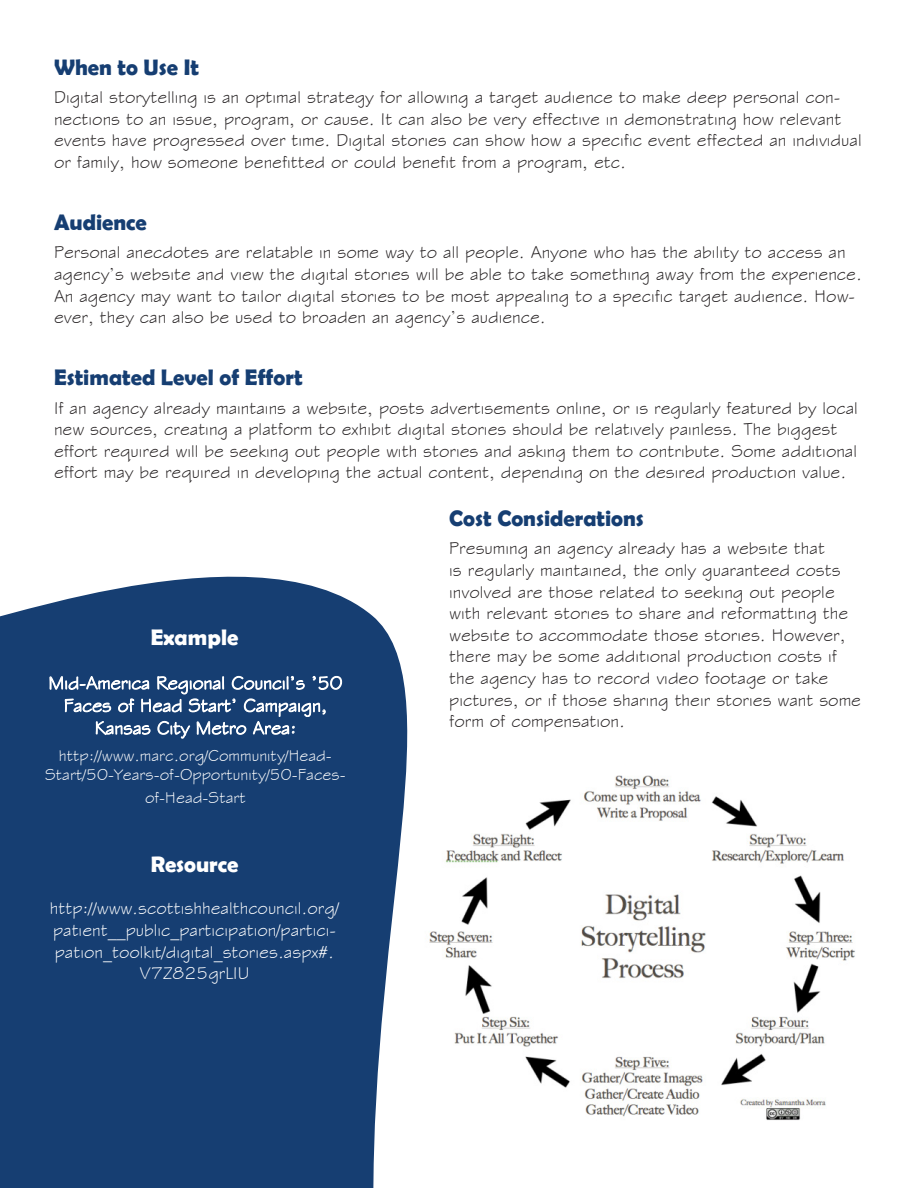
<style>
.page{position:relative;width:918px;height:1188px;background:#fff}
.page>*{position:absolute;margin:0;border:0;box-sizing:border-box;transform-origin:0 0}
.t1{font:700 22.5px "Berlin Sans FB Demi";color:#163e72}
.t2{font:700 22.5px "Berlin Sans FB Demi";color:#fff}
.t3{font:18.75px/22.5px "Stylus BT";color:#fff;text-align:center}
.t4{font:18px/21.6px "Stylus BT";color:#231f20}
.t5{font:18px/21.6px "Stylus BT";color:#fff;text-align:center}
.t6{font:16.5px/19.8px "Stylus BT";color:#fff;text-align:center}
</style>
<div class="page">
<svg style="left:0;top:596px;width:408px;height:592px"></svg>
<div style="left:0;top:623px;width:372px;height:565px;background:#163e72"></div>
<svg style="left:49px;top:576px;width:293px;height:163px"></svg>
<img style="left:429px;top:775px;width:426px;height:345px">
<p class="t1" style="left:54px;top:54px;width:146px">When to Use It</p>
<p class="t4" style="left:54px;top:86px;width:809px">Digital storytelling is an optimal strategy for allowing a target audience to make deep personal con&shy;nections to an issue, program, or cause. It can also be very effective in demonstrating how relevant events have progressed over time. Digital stories can show how a specific event effected an individual or family, how someone benefitted or could benefit from a program, etc.</p>
<p class="t1" style="left:54px;top:209px;width:94px">Audience</p>
<p class="t4" style="left:54px;top:242px;width:809px">Personal anecdotes are relatable in some way to all people. Anyone who has the ability to access an agency’s website and view the digital stories will be able to take something away from the experience.<br>An agency may want to tailor digital stories to be most appealing to a specific target audience. How&shy;ever, they can also be used to broaden an agency’s audience.</p>
<p class="t1" style="left:54px;top:365px;width:250px">Estimated Level of Effort</p>
<p class="t4" style="left:54px;top:397px;width:805px">If an agency already maintains a website, posts advertisements online, or is regularly featured by local new sources, creating a platform to exhibit digital stories should be relatively painless. The biggest effort required will be seeking out people with stories and asking them to contribute. Some additional effort may be required in developing the actual content, depending on the desired production value.</p>
<p class="t2" style="left:151px;top:624px;width:89px">Example</p>
<p class="t3" style="left:49px;top:672px;width:295px">Mid-America Regional Council’s ’50<br>Faces of Head Start’ Campaign,<br>Kansas City Metro Area:</p>
<p class="t6" style="left:45px;top:745px;width:302px">http://www.marc.org/Community/Head-<br>Start/50-Years-of-Opportunity/50-Faces-</p>
<p class="t6" style="left:145px;top:787px;width:102px">of-Head-Start</p>
<p class="t2" style="left:151px;top:851px;width:89px">Resource</p>
<p class="t5" style="left:50px;top:898px;width:291px">http://www.scottishhealthcouncil.org/ patient__public_participation/partici&shy;pation_toolkit/digital_stories.aspx#.<br>V7Z825grLIU</p>
<p class="t1" style="left:449px;top:505px;width:196px">Cost Considerations</p>
<p class="t4" style="left:449px;top:538px;width:413px">Presuming an agency already has a website that<br>is regularly maintained, the only guaranteed costs involved are those related to seeking out people with relevant stories to share and reformatting the website to accommodate those stories. However, there may be some additional production costs if the agency has to record video footage or take pictures, or if those sharing their stories want some form of compensation.</p>
</div>
